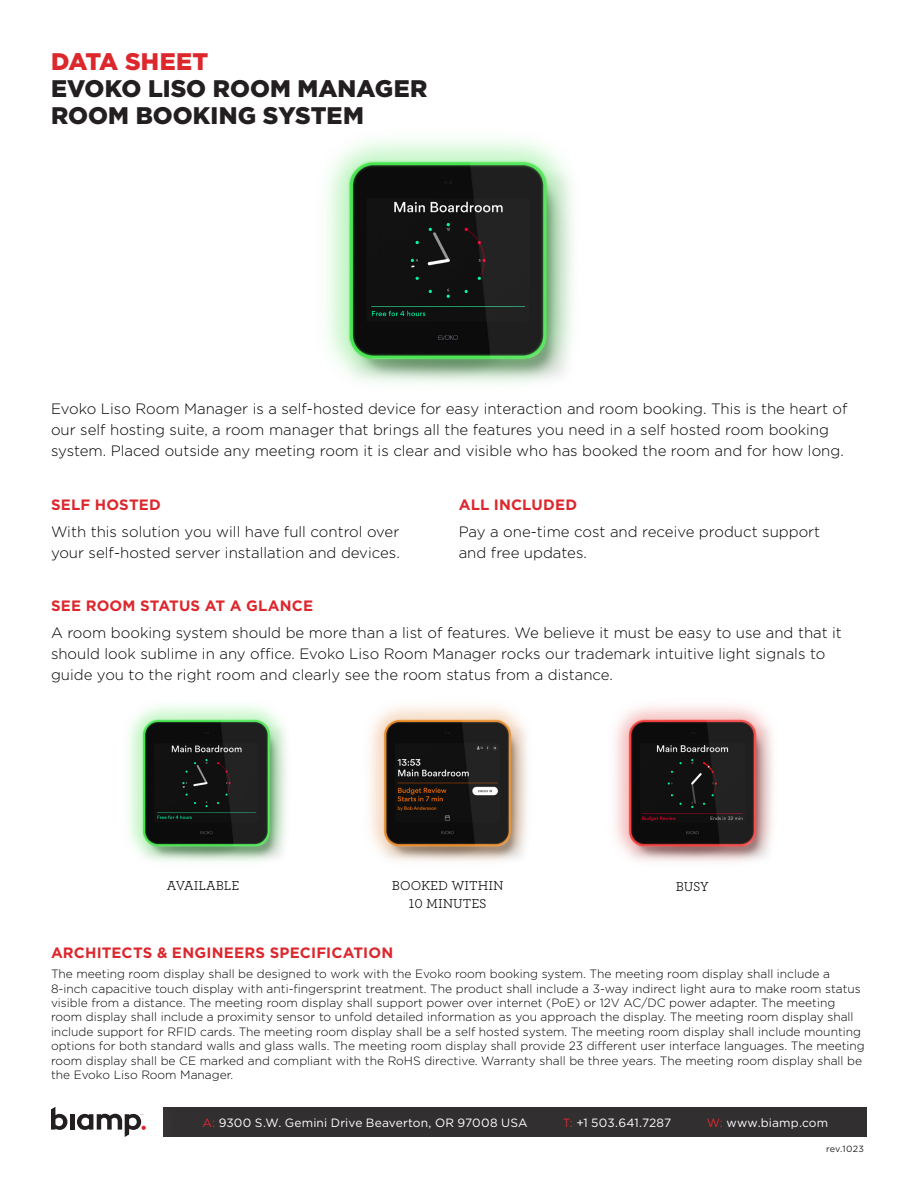
<style>
.page{position:relative;width:918px;height:1188px;background:#fff}
.page>*{position:absolute;margin:0;border:0;box-sizing:border-box;transform-origin:0 0}
.t1{font:900 24px "Gotham";color:#231f20}
.t2{font:900 24px "Gotham";letter-spacing:.005em;color:#dc272d}
.Intro_Body{font:300 15px/21px "Gotham";color:#000001}
.subhead{font:700 15px "Gotham";letter-spacing:.01em;color:#dc272d}
.t3{font:13.5px "Archer";color:#000001}
.t4{font:300 12px/14.4px "Gotham";color:#000001}
.t5{font:12px "Gotham";letter-spacing:.015em;color:#fff}
.t6{font:9px "Gotham";letter-spacing:.02em;color:#231f20}
.s1{color:#dc272d}
</style>
<div class="page">
<div style="left:163px;top:1107px;width:704px;height:30px;background:#312f30"></div>
<div style="left:3px;top:1064px;width:186px;height:116px;background:#fff"></div>
<svg style="left:51px;top:1107px;width:16px;height:23px"></svg>
<hr style="left:70px;top:1114px;width:4px;height:16px;background:#231f20">
<svg style="left:77px;top:1114px;width:69px;height:23px"></svg>
<img style="left:326px;top:140px;width:247px;height:243px">
<img style="left:128px;top:706px;width:159px;height:156px">
<img style="left:369px;top:706px;width:159px;height:156px">
<img style="left:615px;top:706px;width:158px;height:156px">
<p class="t2" style="left:51px;top:45px;width:159px">DATA SHEET</p>
<p class="t1" style="left:51px;top:72px;width:378px">EVOKO LISO ROOM MANAGER</p>
<p class="t1" style="left:51px;top:99px;width:314px">ROOM BOOKING SYSTEM</p>
<p class="Intro_Body" style="left:51px;top:398px;width:798px">Evoko Liso Room Manager is a self-hosted device for easy interaction and room booking. This is the heart of our self hosting suite, a room manager that brings all the features you need in a self hosted room booking system. Placed outside any meeting room it is clear and visible who has booked the room and for how long.</p>
<p class="subhead" style="left:51px;top:495px;width:111px">SELF HOSTED</p>
<p class="Intro_Body" style="left:51px;top:521px;width:350px">With this solution you will have full control over your self-hosted server installation and devices.</p>
<p class="subhead" style="left:459px;top:495px;width:120px">ALL INCLUDED</p>
<p class="Intro_Body" style="left:459px;top:521px;width:363px">Pay a one-time cost and receive product support and free updates.</p>
<p class="subhead" style="left:51px;top:596px;width:264px">SEE ROOM STATUS AT A GLANCE</p>
<p class="Intro_Body" style="left:51px;top:622px;width:792px">A room booking system should be more than a list of features. We believe it must be easy to use and that it should look sublime in any office. Evoko Liso Room Manager rocks our trademark intuitive light signals to guide you to the right room and clearly see the room status from a distance.</p>
<p class="t3" style="left:167px;top:877px;width:74px">AVAILABLE</p>
<p class="t3" style="left:392px;top:877px;width:113px">BOOKED WITHIN</p>
<p class="t3" style="left:409px;top:895px;width:79px">10 MINUTES</p>
<p class="t3" style="left:676px;top:877px;width:35px">BUSY</p>
<p class="subhead" style="left:51px;top:942px;width:344px">ARCHITECTS &amp; ENGINEERS SPECIFICATION</p>
<p class="t4" style="left:51px;top:966px;width:815px">The meeting room display shall be designed to work with the Evoko room booking system. The meeting room display shall include a 8-inch capacitive touch display with anti-fingersprint treatment. The product shall include a 3-way indirect light aura to make room status visible from a distance. The meeting room display shall support power over internet (PoE) or 12V AC/DC power adapter. The meeting room display shall include a proximity sensor to unfold detailed information as you approach the display. The meeting room display shall include support for RFID cards. The meeting room display shall be a self hosted system. The meeting room display shall include mounting options for both standard walls and glass walls. The meeting room display shall provide 23 different user interface languages. The meeting room display shall be CE marked and compliant with the RoHS directive. Warranty shall be three years. The meeting room display shall be the Evoko Liso Room Manager.</p>
<p class="t5" style="left:202px;top:1115px;width:327px"><span class="s1">A:</span> 9300 S.W. Gemini Drive Beaverton, OR 97008 USA</p>
<p class="t5" style="left:563px;top:1115px;width:110px"><span class="s1">T:</span> +1 503.641.7287</p>
<p class="t5" style="left:707px;top:1115px;width:123px"><span class="s1">W:</span> www.biamp.com</p>
<p class="t6" style="left:826px;top:1143px;width:39px">rev.1023</p>
</div>
